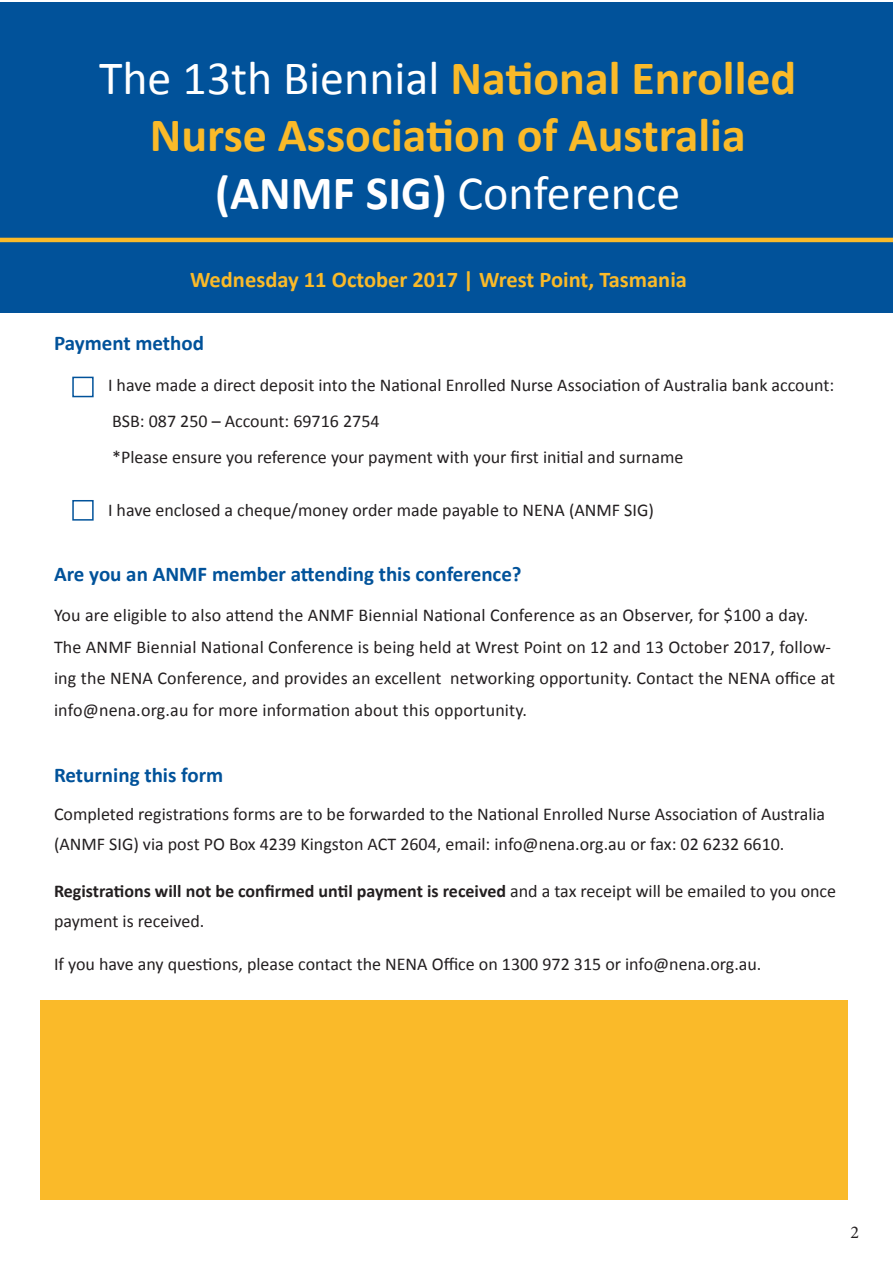
<style>
.page{position:relative;width:893px;height:1263px;background:#fff}
.page>*{position:absolute;margin:0;border:0;box-sizing:border-box;transform-origin:0 0}
.t1{font:700 48px/57.6px "Calibri";color:#faba29;text-align:center}
.t2{font:700 22.5px "Calibri";color:#faba29}
.t3{font:700 21px "Calibri";color:#01529a}
.t4{font:18px/31.5px "Calibri";color:#231f20}
.t5{font:18px "Minion Pro";color:#231f20}
.s1{font-weight:400;color:#fff}
.s2{color:#fff}
.s3{font-weight:700}
</style>
<div class="page">
<div style="left:40px;top:1000px;width:808px;height:200px;background:#faba29"></div>
<div style="left:72px;top:377px;width:22px;height:20px;border:2px solid #01529a"></div>
<div style="left:0;top:2px;width:893px;height:310px;background:#01529a"></div>
<hr style="left:0;top:238px;width:893px;height:4px;background:#faba29">
<div style="left:72px;top:500px;width:22px;height:21px;border:2px solid #01529a"></div>
<h1 class="t1" style="left:99px;top:49px;width:699px"><span class="s1">The 13th Biennial</span> National Enrolled<br>Nurse Association of Australia <span class="s2">(ANMF SIG)</span> <span class="s1">Conference</span></h1>
<p class="t2" style="left:190px;top:265px;width:498px">Wednesday 11 October 2017 | Wrest Point, Tasmania</p>
<p class="t3" style="left:54px;top:330px;width:152px">Payment method</p>
<p class="t4" style="left:108px;top:367px;width:728px;line-height:36px">I have made a direct deposit into the National Enrolled Nurse Association of Australia bank account:<br>BSB: 087 250 – Account: 69716 2754<br>*Please ensure you reference your payment with your first initial and surname</p>
<p class="t4" style="left:108px;top:494px;width:547px">I have enclosed a cheque/money order made payable to NENA (ANMF SIG)</p>
<p class="t3" style="left:54px;top:561px;width:469px">Are you an ANMF member attending this conference?</p>
<p class="t4" style="left:54px;top:600px;width:783px">You are eligible to also attend the ANMF Biennial National Conference as an Observer, for $100 a day.<br>The ANMF Biennial National Conference is being held at Wrest Point on 12 and 13 October 2017, follow&shy;ing the NENA Conference, and provides an excellent networking opportunity. Contact the NENA office at info@nena.org.au for more information about this opportunity.</p>
<p class="t3" style="left:54px;top:761px;width:171px">Returning this form</p>
<p class="t4" style="left:54px;top:799px;width:773px;line-height:30px">Completed registrations forms are to be forwarded to the National Enrolled Nurse Association of Australia (ANMF SIG) via post PO Box 4239 Kingston ACT 2604, email: info@nena.org.au or fax: 02 6232 6610.</p>
<p class="t4" style="left:54px;top:876px;width:784px;line-height:30px"><span class="s3">Registrations will not be confirmed until payment is received</span> and a tax receipt will be emailed to you once payment is received.</p>
<p class="t4" style="left:54px;top:948px;width:709px">If you have any questions, please contact the NENA Office on 1300 972 315 or info@nena.org.au.</p>
<p class="t5" style="left:850px;top:1220px;width:10px">2</p>
</div>
